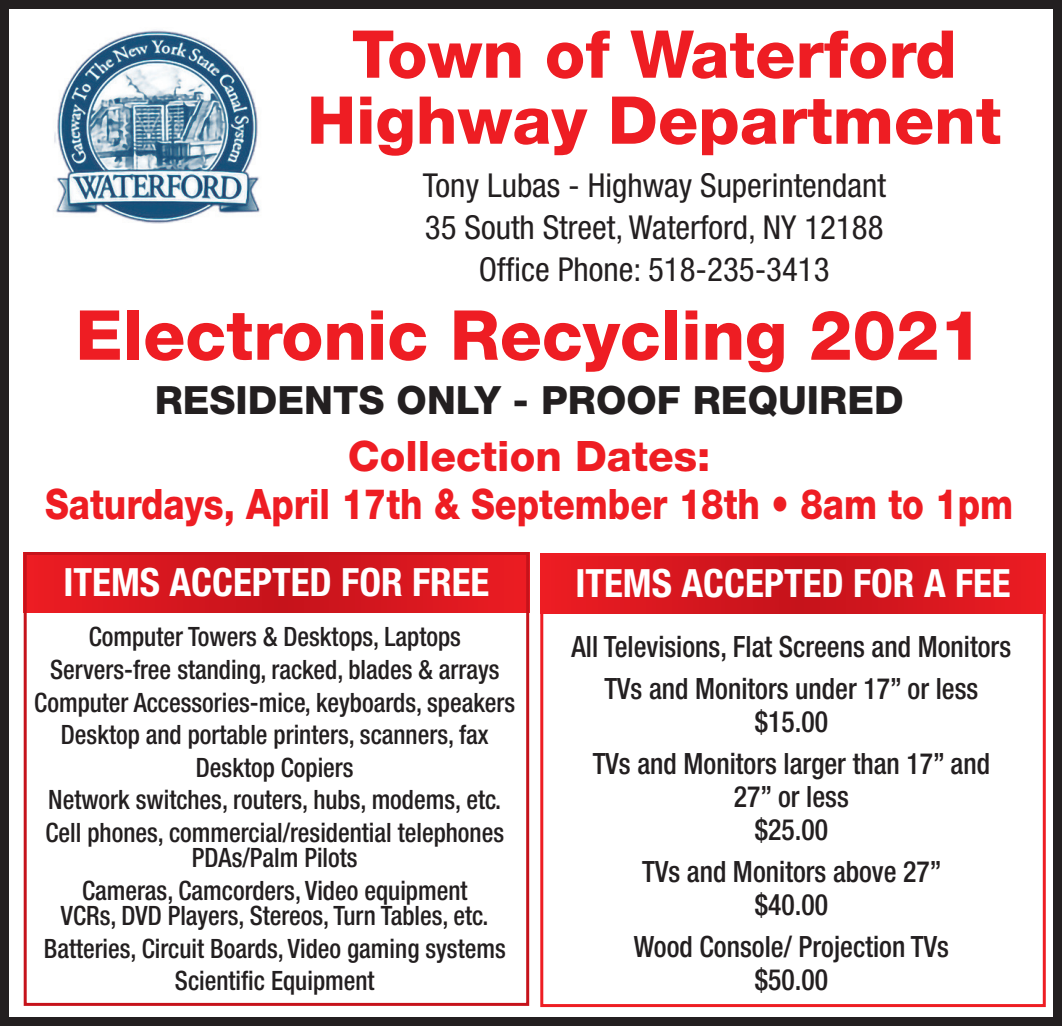
<style>
.page{position:relative;width:1062px;height:1026px;background:#fff}
.page>*{position:absolute;margin:0;border:0;box-sizing:border-box;transform-origin:0 0}
.t1{font:800 69px "Helvetica Neue LT Std";color:#ee1d23}
.t2{font:800 66px/66px "Helvetica Neue LT Std";color:#ee1d23;text-align:center}
.t3{font:800 42px/48px "Helvetica Neue LT Std";color:#ee1d23;text-align:center}
.t4{font:700 condensed 39px "Helvetica Neue LT Std";color:#fff}
.t5{font:800 39px "Helvetica Neue LT Std";color:#231f20}
.t6{font:condensed 33px/42px "Helvetica Neue LT Std";color:#231f20;text-align:center}
.t7{font:500 condensed 29.4px/33px "Helvetica Neue LT Std";color:#231f20;text-align:center;scale:.94 1}
.t8{font:500 condensed 26.7px/32.4px "Helvetica Neue LT Std";color:#231f20;text-align:center;scale:.94 1}
</style>
<div class="page">
<img style="left:54px;top:30px;width:207px;height:194px">
<svg style="left:28px;top:556px;width:497px;height:56px;background:#d8171e"></svg>
<svg style="left:544px;top:557px;width:498px;height:57px;background:#d8171e"></svg>
<div style="left:24px;top:552px;width:505px;height:454px;border:3px solid #c6131b"></div>
<div style="left:540px;top:553px;width:506px;height:454px;border:3px solid #ee1d23"></div>
<div style="left:0;top:0;width:1062px;height:1026px;border:9px solid #231f20"></div>
<h2 class="t2" style="left:307px;top:21px;width:696px">Town of Waterford<br>Highway Department</h2>
<p class="t6" style="left:423px;top:165px;width:465px">Tony Lubas - Highway Superintendant<br>35 South Street, Waterford, NY 12188<br>Office Phone: 518-235-3413</p>
<h1 class="t1" style="left:75px;top:294px;width:909px">Electronic Recycling 2021</h1>
<h3 class="t5" style="left:155px;top:377px;width:750px">RESIDENTS ONLY - PROOF REQUIRED</h3>
<h3 class="t3" style="left:45px;top:432px;width:970px">Collection Dates:<br>Saturdays, April 17th &amp; September 18th • 8am to 1pm</h3>
<h3 class="t4" style="left:64px;top:559px;width:427px">ITEMS ACCEPTED FOR FREE</h3>
<h3 class="t4" style="left:575px;top:560px;width:437px">ITEMS ACCEPTED FOR A FEE</h3>
<p class="t8" style="left:34px;top:620px;width:513px">Computer Towers &amp; Desktops, Laptops Servers-free standing, racked, blades &amp; arrays Computer Accessories-mice, keyboards, speakers Desktop and portable printers, scanners, fax Desktop Copiers<br>Network switches, routers, hubs, modems, etc.<br>Cell phones, commercial/residential telephones</p>
<p class="t8" style="left:82px;top:841px;width:412px">PDAs/Palm Pilots<br>Cameras, Camcorders, Video equipment</p>
<p class="t8" style="left:44px;top:899px;width:493px">VCRs, DVD Players, Stereos, Turn Tables, etc.<br>Batteries, Circuit Boards, Video gaming systems<br>Scientific Equipment</p>
<p class="t7" style="left:572px;top:625px;width:469px;line-height:42.3px">All Televisions, Flat Screens and Monitors<br>TVs and Monitors under 17” or less</p>
<p class="t7" style="left:593px;top:700px;width:424px;line-height:42.3px">$15.00<br>TVs and Monitors larger than 17” and</p>
<p class="t7" style="left:734px;top:780px;width:124px">27” or less $25.00</p>
<p class="t7" style="left:642px;top:855px;width:320px">TVs and Monitors above 27” $40.00</p>
<p class="t7" style="left:634px;top:930px;width:337px">Wood Console/ Projection TVs $50.00</p>
</div>
